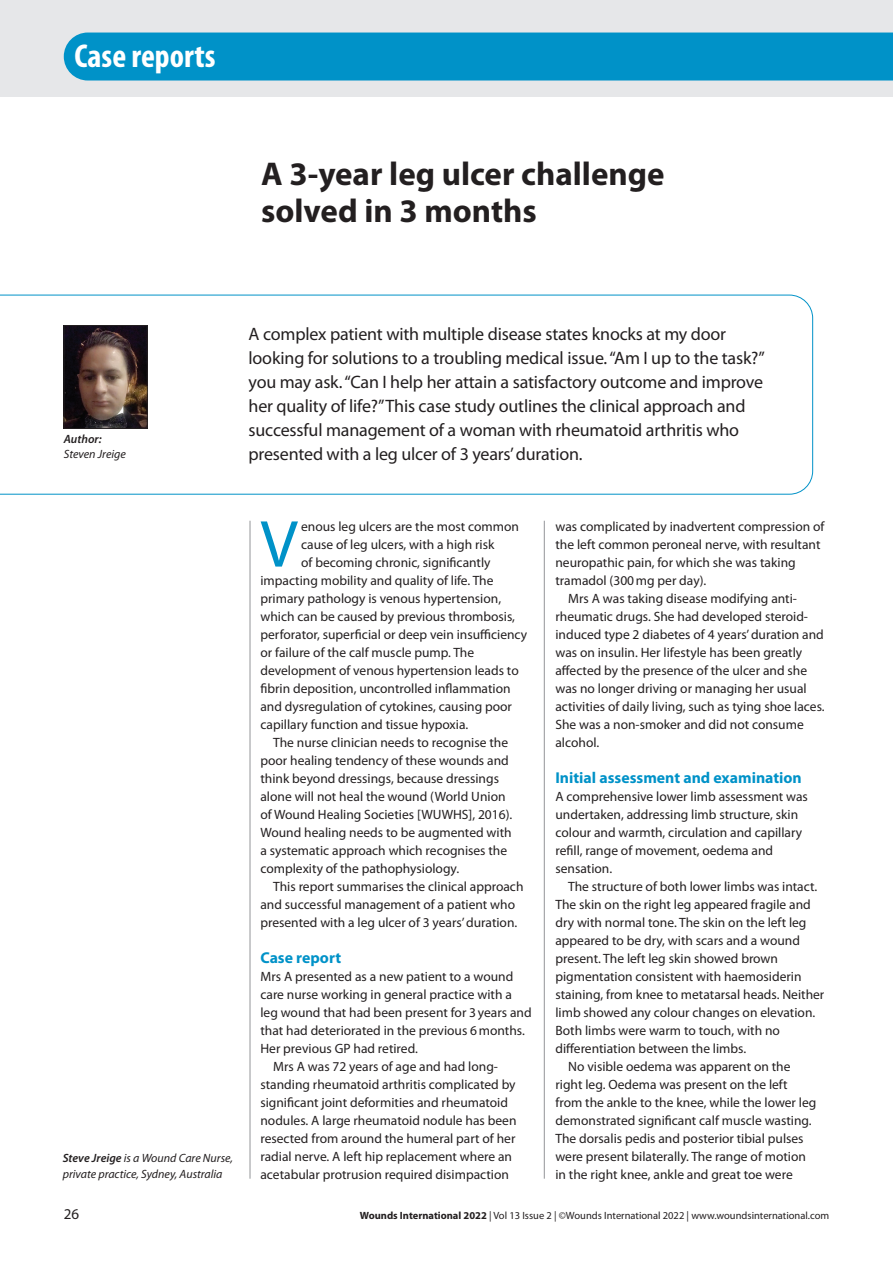
<style>
.page{position:relative;width:893px;height:1263px;background:#fff}
.page>*{position:absolute;margin:0;border:0;box-sizing:border-box;transform-origin:0 0}
.t1{font:66.9px "Myriad Pro";color:#0092c8}
.t2{font:700 condensed 33.15px "Myriad Pro";color:#fff}
.t3{font:700 33px/36.6px "Myriad Pro";color:#231f20}
.t4{font:18px/24px "Myriad Pro";letter-spacing:-.01em;color:#231f20}
.t5{font:700 15.75px "Myriad Pro";color:#0092c8}
.t6{font:15px "Myriad Pro";color:#231f20}
.t7{font:13.5px/18px "Myriad Pro";color:#231f20}
.t8{font:italic 12px/15px "Myriad Pro";color:#231f20}
.t9{font:italic 600 12px "Myriad Pro";color:#231f20}
.t10{font:10.5px "Myriad Pro";color:#231f20}
.s1{font-weight:600}
.s2{font-weight:700}
</style>
<div class="page">
<div style="left:0;top:0;width:893px;height:97px;background:#e6e7e9"></div>
<div style="left:64px;top:33px;width:829px;height:48px;background:#0092c8"></div>
<svg style="left:0;top:295px;width:813px;height:200px"></svg>
<hr style="left:544px;top:521px;width:1px;height:658px;background:#939598">
<hr style="left:250px;top:521px;width:1px;height:658px;background:#939598">
<img style="left:66px;top:327px;width:79px;height:100px">
<div style="left:64px;top:325px;width:83px;height:104px;border:1px solid #231f20"></div>
<h2 class="t2" style="left:74px;top:35px;width:143px">Case reports</h2>
<h3 class="t3" style="left:261px;top:155px;width:405px">A 3-year leg ulcer challenge solved in 3 months</h3>
<p class="t9" style="left:64px;top:431px;width:39px">Author:</p>
<p class="t8" style="left:64px;top:446px;width:64px">Steven Jreige</p>
<p class="t4" style="left:249px;top:321px;width:518px">A complex patient with multiple disease states knocks at my door looking for solutions to a troubling medical issue. “Am I up to the task?” you may ask. “Can I help her attain a satisfactory outcome and improve her quality of life?” This case study outlines the clinical approach and successful management of a woman with rheumatoid arthritis who presented with a leg ulcer of 3 years’ duration.</p>
<p class="t7" style="left:555px;top:517px;width:271px">was complicated by inadvertent compression of</p>
<p class="t7" style="left:555px;top:535px;width:267px">the left common peroneal nerve, with resultant</p>
<p class="t7" style="left:555px;top:553px;width:242px">neuropathic pain, for which she was taking</p>
<p class="t7" style="left:555px;top:571px;width:152px">tramadol (300mg per day).</p>
<p class="t7" style="left:568px;top:589px;width:230px">Mrs A was taking disease modifying anti-</p>
<p class="t7" style="left:555px;top:607px;width:254px">rheumatic drugs. She had developed steroid-</p>
<p class="t7" style="left:555px;top:625px;width:270px">induced type 2 diabetes of 4 years’ duration and</p>
<p class="t7" style="left:555px;top:643px;width:248px">was on insulin. Her lifestyle has been greatly</p>
<p class="t7" style="left:555px;top:661px;width:253px">affected by the presence of the ulcer and she</p>
<p class="t7" style="left:555px;top:679px;width:253px">was no longer driving or managing her usual</p>
<p class="t7" style="left:555px;top:697px;width:271px">activities of daily living, such as tying shoe laces.</p>
<p class="t7" style="left:555px;top:715px;width:250px">She was a non-smoker and did not consume</p>
<p class="t7" style="left:555px;top:733px;width:45px">alcohol.</p>
<p class="t5" style="left:555px;top:767px;width:248px">Initial assessment and examination</p>
<p class="t7" style="left:555px;top:787px;width:254px">A comprehensive lower limb assessment was undertaken, addressing limb structure, skin colour and warmth, circulation and capillary refill, range of movement, oedema and sensation.</p>
<p class="t7" style="left:568px;top:877px;width:251px">The structure of both lower limbs was intact.</p>
<p class="t7" style="left:555px;top:895px;width:257px">The skin on the right leg appeared fragile and</p>
<p class="t7" style="left:555px;top:913px;width:253px">dry with normal tone. The skin on the left leg</p>
<p class="t7" style="left:555px;top:931px;width:246px">appeared to be dry, with scars and a wound</p>
<p class="t7" style="left:555px;top:949px;width:224px">present. The left leg skin showed brown</p>
<p class="t7" style="left:555px;top:967px;width:248px">pigmentation consistent with haemosiderin</p>
<p class="t7" style="left:555px;top:985px;width:270px">staining, from knee to metatarsal heads. Neither</p>
<p class="t7" style="left:555px;top:1003px;width:261px">limb showed any colour changes on elevation.</p>
<p class="t7" style="left:555px;top:1021px;width:226px">Both limbs were warm to touch, with no</p>
<p class="t7" style="left:555px;top:1039px;width:192px">differentiation between the limbs.</p>
<p class="t7" style="left:568px;top:1057px;width:224px">No visible oedema was apparent on the</p>
<p class="t7" style="left:555px;top:1075px;width:234px">right leg. Oedema was present on the left</p>
<p class="t7" style="left:555px;top:1093px;width:262px">from the ankle to the knee, while the lower leg</p>
<p class="t7" style="left:555px;top:1111px;width:258px">demonstrated significant calf muscle wasting.</p>
<p class="t7" style="left:555px;top:1129px;width:250px">The dorsalis pedis and posterior tibial pulses</p>
<p class="t7" style="left:555px;top:1147px;width:252px">were present bilaterally. The range of motion</p>
<p class="t7" style="left:555px;top:1165px;width:239px">in the right knee, ankle and great toe were</p>
<h1 class="t1" style="left:260px;top:503px;width:39px">V</h1>
<p class="t7" style="left:301px;top:517px;width:219px">enous leg ulcers are the most common</p>
<p class="t7" style="left:301px;top:535px;width:195px">cause of leg ulcers, with a high risk</p>
<p class="t7" style="left:301px;top:553px;width:191px">of becoming chronic, significantly</p>
<p class="t7" style="left:260px;top:571px;width:235px">impacting mobility and quality of life. The</p>
<p class="t7" style="left:260px;top:589px;width:242px">primary pathology is venous hypertension,</p>
<p class="t7" style="left:260px;top:607px;width:256px">which can be caused by previous thrombosis,</p>
<p class="t7" style="left:260px;top:625px;width:268px">perforator, superficial or deep vein insufficiency</p>
<p class="t7" style="left:260px;top:643px;width:215px">or failure of the calf muscle pump. The</p>
<p class="t7" style="left:260px;top:661px;width:260px">development of venous hypertension leads to</p>
<p class="t7" style="left:260px;top:679px;width:252px">fibrin deposition, uncontrolled inflammation</p>
<p class="t7" style="left:260px;top:697px;width:253px">and dysregulation of cytokines, causing poor</p>
<p class="t7" style="left:260px;top:715px;width:209px">capillary function and tissue hypoxia.</p>
<p class="t7" style="left:273px;top:733px;width:236px">The nurse clinician needs to recognise the</p>
<p class="t7" style="left:260px;top:751px;width:250px">poor healing tendency of these wounds and</p>
<p class="t7" style="left:260px;top:769px;width:240px">think beyond dressings, because dressings</p>
<p class="t7" style="left:260px;top:787px;width:247px">alone will not heal the wound (World Union</p>
<p class="t7" style="left:260px;top:805px;width:253px">of Wound Healing Societies [WUWHS], 2016).</p>
<p class="t7" style="left:260px;top:823px;width:253px">Wound healing needs to be augmented with</p>
<p class="t7" style="left:260px;top:841px;width:248px">a systematic approach which recognises the</p>
<p class="t7" style="left:260px;top:859px;width:200px">complexity of the pathophysiology.</p>
<p class="t7" style="left:273px;top:877px;width:252px">This report summarises the clinical approach</p>
<p class="t7" style="left:260px;top:895px;width:256px">and successful management of a patient who</p>
<p class="t7" style="left:260px;top:913px;width:258px">presented with a leg ulcer of 3 years’ duration.</p>
<p class="t5" style="left:260px;top:947px;width:82px">Case report</p>
<p class="t7" style="left:260px;top:967px;width:254px">Mrs A presented as a new patient to a wound</p>
<p class="t7" style="left:260px;top:985px;width:253px">care nurse working in general practice with a</p>
<p class="t7" style="left:260px;top:1003px;width:273px">leg wound that had been present for 3years and</p>
<p class="t7" style="left:260px;top:1021px;width:266px">that had deteriorated in the previous 6months.</p>
<p class="t7" style="left:260px;top:1039px;width:159px">Her previous GP had retired.</p>
<p class="t7" style="left:273px;top:1057px;width:226px">Mrs A was 72 years of age and had long-</p>
<p class="t7" style="left:260px;top:1075px;width:257px">standing rheumatoid arthritis complicated by</p>
<p class="t7" style="left:260px;top:1093px;width:249px">significant joint deformities and rheumatoid</p>
<p class="t7" style="left:260px;top:1111px;width:258px">nodules. A large rheumatoid nodule has been</p>
<p class="t7" style="left:260px;top:1129px;width:256px">resected from around the humeral part of her</p>
<p class="t7" style="left:260px;top:1147px;width:253px">radial nerve. A left hip replacement where an</p>
<p class="t7" style="left:260px;top:1165px;width:250px">acetabular protrusion required disimpaction</p>
<p class="t8" style="left:63px;top:1151px;width:172px"><span class="s1">Steve Jreige</span> is a Wound Care Nurse, private practice, Sydney, Australia</p>
<p class="t6" style="left:64px;top:1204px;width:17px">26</p>
<p class="t10" style="left:360px;top:1208px;width:471px"><span class="s2">Wounds International 2022</span> | Vol 13 Issue 2 | ©Wounds International 2022 | www.woundsinternational.com</p>
</div>
